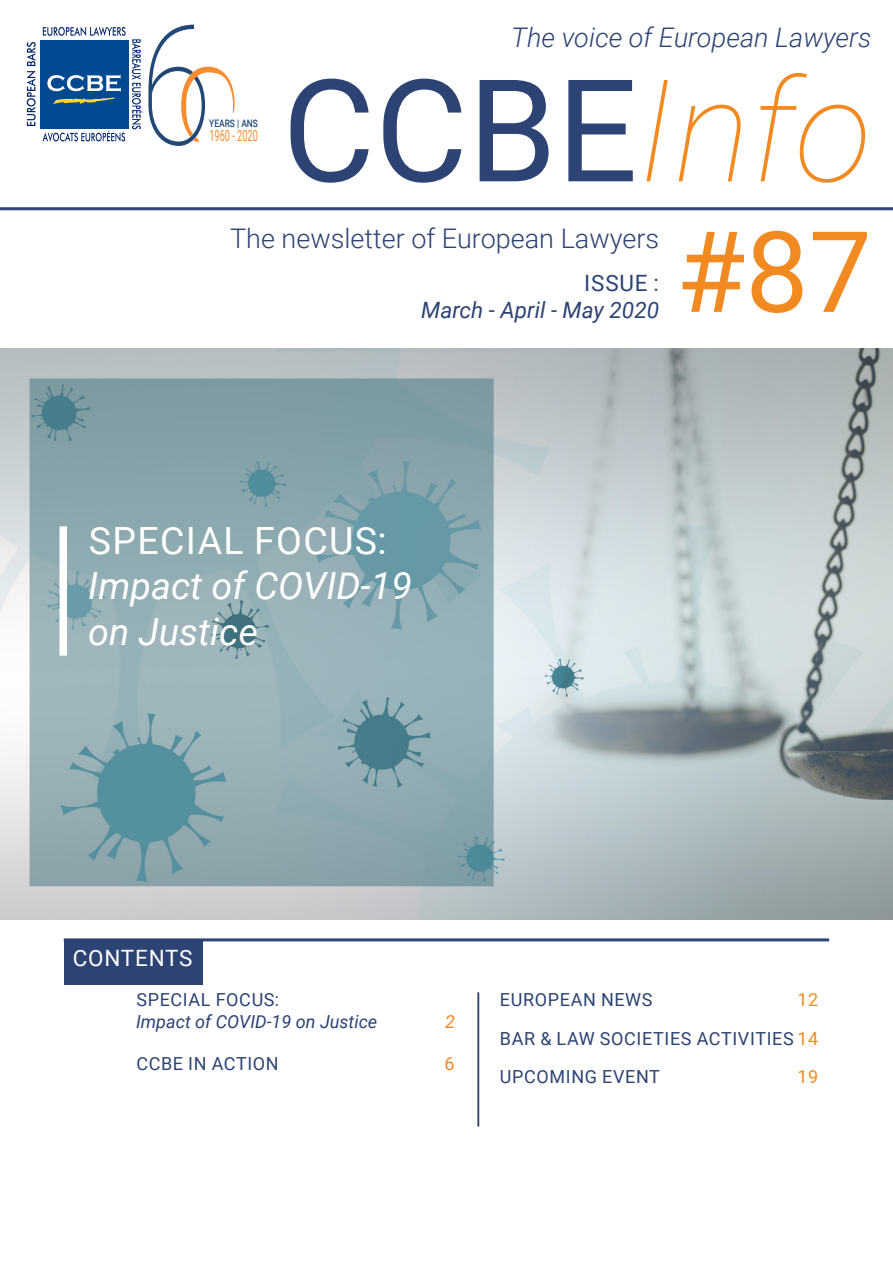
<style>
.page{position:relative;width:893px;height:1263px;background:#fff}
.page>*{position:absolute;margin:0;border:0;box-sizing:border-box;transform-origin:0 0}
.t1{font:142.5px "Roboto";color:#2c4373}
.t2{font:112.5px "Roboto";color:#f28a22}
.Cover_sous-titre{font:italic 37.5px/45px "Roboto";color:#fff}
.Cover_titre{font:37.5px "Roboto";letter-spacing:.035em;color:#fff}
.t3{font:300 27px "Roboto";color:#2c4373}
.t4{font:italic 300 27px "Roboto";color:#2c4373}
.t5{font:italic 22.5px "Roboto";color:#2c4373}
.Sommaire_titre_rubri{font:22.5px "Roboto";letter-spacing:.035em;color:#fff}
.t6{font:22.5px "Roboto";letter-spacing:.035em;color:#2c4373}
.Sommaire_titre{font:18px "Roboto";letter-spacing:.035em;color:#2c4373}
.Sommaire_sous-titre{font:italic 18px "Roboto";color:#2c4373}
.Sommaire_titre-2{font:18px "Roboto";color:#f28a22}
.Sommaire_sous-titre-2{font:italic 18px "Roboto";color:#f28a22}
.t7{font:15.45px "Roboto";color:#f58c2f;scale:.6 1}
.t8{font:500 10.35px "Roboto";color:#204977;scale:.81 1}
.s1{font-weight:100;font-style:italic;color:#f28a22}
.s2{color:#f28a22}
</style>
<div class="page">
<img style="left:0;top:348px;width:893px;height:571px">
<div style="left:40px;top:40px;width:88px;height:89px;background:#014990"></div>
<img style="left:54px;top:97px;width:60px;height:7px">
<svg style="left:47px;top:75px;width:74px;height:17px"></svg>
<svg style="left:43px;top:27px;width:83px;height:9px"></svg>
<svg style="left:43px;top:131px;width:82px;height:11px"></svg>
<svg style="left:132px;top:25px;width:103px;height:121px"></svg>
<svg style="left:27px;top:42px;width:9px;height:84px"></svg>
<hr style="left:0;top:207px;width:893px;height:3px;background:#2c4373">
<div style="left:64px;top:941px;width:138px;height:43px;background:#2c4373"></div>
<hr style="left:64px;top:938px;width:765px;height:3px;background:#2c4373">
<hr style="left:478px;top:992px;width:1px;height:134px;background:#2c4373">
<div style="left:60px;top:526px;width:7px;height:130px;background:#fff"></div>
<p class="t8" style="left:209px;top:116px;width:62px">YEARS | ANS</p>
<p class="t7" style="left:209px;top:124px;width:82px">1960 - 2020</p>
<p class="t4" style="left:511px;top:18px;width:362px">The voice of European Lawyers</p>
<p class="t1" style="left:282px;top:31px;width:591px">CCBE<span class="s1">Info</span></p>
<p class="t3" style="left:230px;top:219px;width:430px">The newsletter of European Lawyers</p>
<p class="t6" style="left:584px;top:267px;width:76px">ISSUE :</p>
<p class="t5" style="left:421px;top:294px;width:239px">March - April - May 2020</p>
<p class="t2" style="left:676px;top:193px;width:197px">#87</p>
<p class="Cover_titre" style="left:89px;top:515px;width:299px">SPECIAL FOCUS:</p>
<p class="Cover_sous-titre" style="left:88px;top:562px;width:325px">Impact of COVID-19 on Justice</p>
<p class="Sommaire_titre_rubri" style="left:73px;top:942px;width:121px">CONTENTS</p>
<p class="Sommaire_titre" style="left:136px;top:987px;width:144px">SPECIAL FOCUS:</p>
<p class="Sommaire_sous-titre" style="left:136px;top:1008px;width:243px">Impact of COVID-19 on Justice</p>
<p class="Sommaire_sous-titre-2" style="left:445px;top:1008px;width:11px">2</p>
<p class="Sommaire_titre" style="left:136px;top:1051px;width:144px">CCBE IN ACTION</p>
<p class="Sommaire_titre-2" style="left:445px;top:1051px;width:12px">6</p>
<p class="Sommaire_titre" style="left:500px;top:987px;width:154px">EUROPEAN NEWS</p>
<p class="Sommaire_titre-2" style="left:797px;top:987px;width:22px">12</p>
<p class="Sommaire_titre" style="left:500px;top:1025px;width:320px">BAR &amp; LAW SOCIETIES ACTIVITIES <span class="s2">14</span></p>
<p class="Sommaire_titre" style="left:500px;top:1064px;width:162px">UPCOMING EVENT</p>
<p class="Sommaire_titre-2" style="left:797px;top:1064px;width:22px">19</p>
</div>
